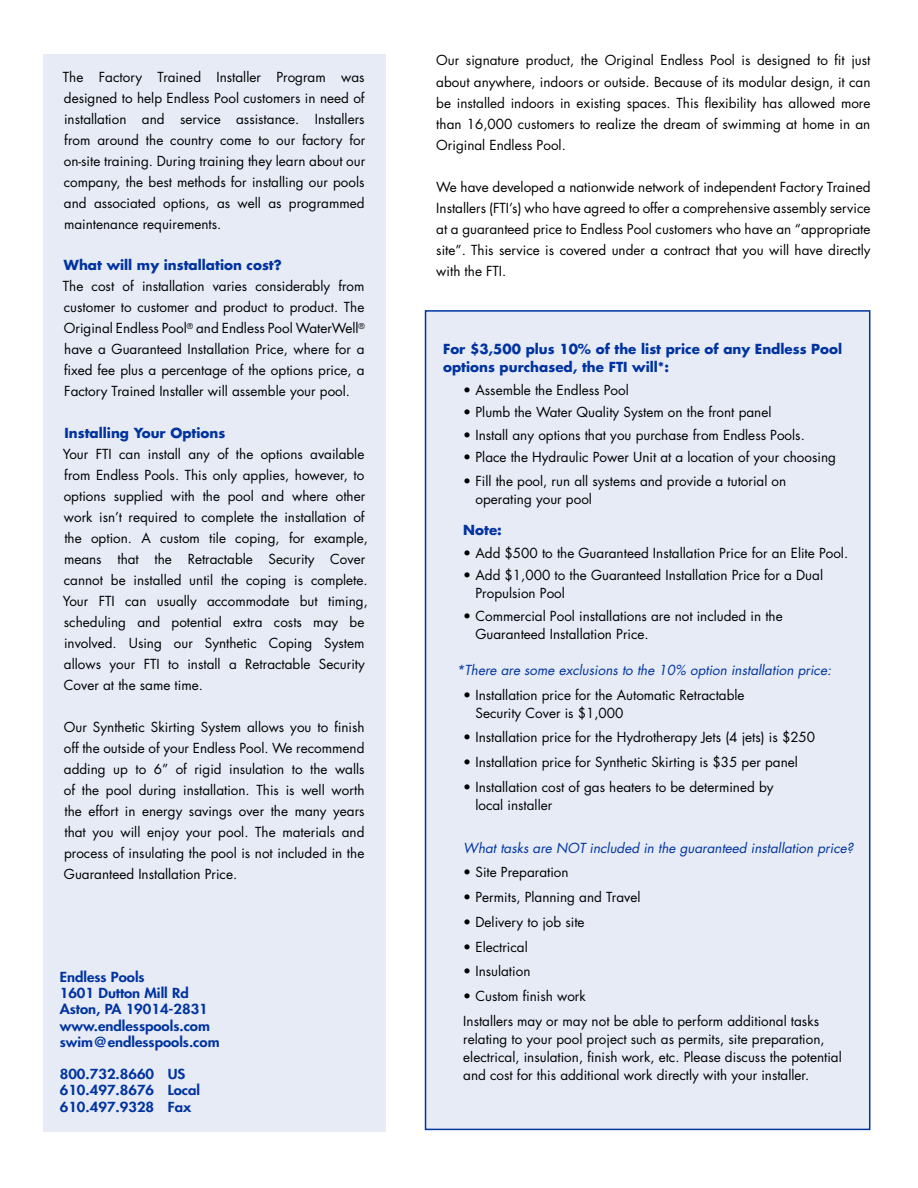
<style>
.page{position:relative;width:918px;height:1188px;background:#fff}
.page>*{position:absolute;margin:0;border:0;box-sizing:border-box;transform-origin:0 0}
.t1{font:13.5px/21px "Futura";color:#000}
.t2{font:800 13.5px "Futura";color:#0033a0;scale:1.1 1}
.t3{font:700 13.5px/18px "Futura";color:#0033a0}
.t4{font:italic 13.5px "Futura";color:#0033a0}
</style>
<div class="page">
<div style="left:425px;top:310px;width:445px;height:820px;background:#e6ebf6;border:2px solid #0033a0"></div>
<div style="left:43px;top:54px;width:342px;height:1078px;background:#e6ebf6"></div>
<p class="t1" style="left:63px;top:67px;width:304px;text-align:justify">The Factory Trained Installer Program was designed to help Endless Pool customers in need of installation and service assistance. Installers from around the country come to our factory for on-site training. During training they learn about our company, the best methods for installing our pools and associated options, as well as programmed maintenance requirements.</p>
<p class="t3" style="left:64px;top:256px;width:219px">What will my installation cost?</p>
<p class="t1" style="left:63px;top:276px;width:303px;text-align:justify">The cost of installation varies considerably from customer to customer and product to product. The Original Endless Pool<sup>®</sup> and Endless Pool WaterWell<sup>® </sup>have a Guaranteed Installation Price, where for a fixed fee plus a percentage of the options price, a Factory Trained Installer will assemble your pool.</p>
<p class="t3" style="left:65px;top:423px;width:162px">Installing Your Options</p>
<p class="t1" style="left:63px;top:443px;width:307px">Your FTI can install any of the options available from Endless Pools. This only applies, however, to options supplied with the pool and where other work isn’t required to complete the installation of the option. A custom tile coping, for example, means that the Retractable Security Cover cannot be installed until the coping is complete.<br>Your FTI can usually accommodate but timing, scheduling and potential extra costs may be involved. Using our Synthetic Coping System allows your FTI to install a Retractable Security Cover at the same time.</p>
<p class="t1" style="left:64px;top:716px;width:302px;text-align:justify">Our Synthetic Skirting System allows you to finish off the outside of your Endless Pool. We recommend adding up to 6” of rigid insulation to the walls of the pool during installation. This is well worth the effort in energy savings over the many years that you will enjoy your pool. The materials and process of insulating the pool is not included in the Guaranteed Installation Price.</p>
<p class="t2" style="left:60px;top:968px;width:79px">Endless Pools</p>
<p class="t2" style="left:60px;top:985px;width:119px">1601 Dutton Mill Rd</p>
<p class="t2" style="left:60px;top:1001px;width:136px">Aston, PA 19014-2831</p>
<p class="t2" style="left:60px;top:1017px;width:138px">www.endlesspools.com</p>
<p class="t2" style="left:60px;top:1033px;width:147px">swim@endlesspools.com</p>
<p class="t2" style="left:60px;top:1066px;width:116px">800.732.8660 US</p>
<p class="t2" style="left:60px;top:1082px;width:129px">610.497.8676 Local</p>
<p class="t2" style="left:60px;top:1098px;width:121px">610.497.9328 Fax</p>
<p class="t1" style="left:436px;top:50px;width:436px;text-align:justify">Our signature product, the Original Endless Pool is designed to fit just about anywhere, indoors or outside. Because of its modular design, it can be installed indoors in existing spaces. This flexibility has allowed more than 16,000 customers to realize the dream of swimming at home in an Original Endless Pool.</p>
<p class="t1" style="left:436px;top:176px;width:436px;text-align:justify">We have developed a nationwide network of independent Factory Trained Installers (FTI’s) who have agreed to offer a comprehensive assembly service at a guaranteed price to Endless Pool customers who have an “appropriate site”. This service is covered under a contract that you will have directly with the FTI.</p>
<p class="t3" style="left:443px;top:340px;width:401px">For $3,500 plus 10% of the list price of any Endless Pool options purchased, the FTI will*:</p>
<p class="t1" style="left:463px;top:379px;width:167px">• Assemble the Endless Pool</p>
<p class="t1" style="left:463px;top:402px;width:310px">• Plumb the Water Quality System on the front panel</p>
<p class="t1" style="left:463px;top:424px;width:343px">• Install any options that you purchase from Endless Pools.</p>
<p class="t1" style="left:463px;top:447px;width:374px">• Place the Hydraulic Power Unit at a location of your choosing</p>
<p class="t1" style="left:475px;top:472px;width:312px;line-height:18px;text-indent:-12px">• Fill the pool, run all systems and provide a tutorial on operating your pool</p>
<p class="t3" style="left:463px;top:521px;width:40px">Note:</p>
<p class="t1" style="left:463px;top:542px;width:386px">• Add $500 to the Guaranteed Installation Price for an Elite Pool.</p>
<p class="t1" style="left:475px;top:566px;width:349px;line-height:18px;text-indent:-12px">• Add $1,000 to the Guaranteed Installation Price for a Dual<br>Propulsion Pool</p>
<p class="t1" style="left:475px;top:607px;width:309px;line-height:18px;text-indent:-12px">• Commercial Pool installations are not included in the<br>Guaranteed Installation Price.</p>
<p class="t4" style="left:457px;top:661px;width:376px">*There are some exclusions to the 10% option installation price:</p>
<p class="t1" style="left:475px;top:686px;width:271px;line-height:18px;text-indent:-12px">• Installation price for the Automatic Retractable<br>Security Cover is $1,000</p>
<p class="t1" style="left:463px;top:727px;width:353px">• Installation price for the Hydrotherapy Jets (4 jets) is $250</p>
<p class="t1" style="left:463px;top:752px;width:336px">• Installation price for Synthetic Skirting is $35 per panel</p>
<p class="t1" style="left:475px;top:778px;width:300px;line-height:18px;text-indent:-12px">• Installation cost of gas heaters to be determined by local installer</p>
<p class="t4" style="left:463px;top:839px;width:392px">What tasks are NOT included in the guaranteed installation price?</p>
<p class="t1" style="left:463px;top:862px;width:107px">• Site Preparation</p>
<p class="t1" style="left:463px;top:887px;width:179px">• Permits, Planning and Travel</p>
<p class="t1" style="left:463px;top:911px;width:123px">• Delivery to job site</p>
<p class="t1" style="left:463px;top:936px;width:66px">• Electrical</p>
<p class="t1" style="left:463px;top:961px;width:69px">• Insulation</p>
<p class="t1" style="left:463px;top:986px;width:124px">• Custom finish work</p>
<p class="t1" style="left:463px;top:1012px;width:380px;line-height:18px">Installers may or may not be able to perform additional tasks relating to your pool project such as permits, site preparation, electrical, insulation, finish work, etc. Please discuss the potential and cost for this additional work directly with your installer.</p>
</div>
